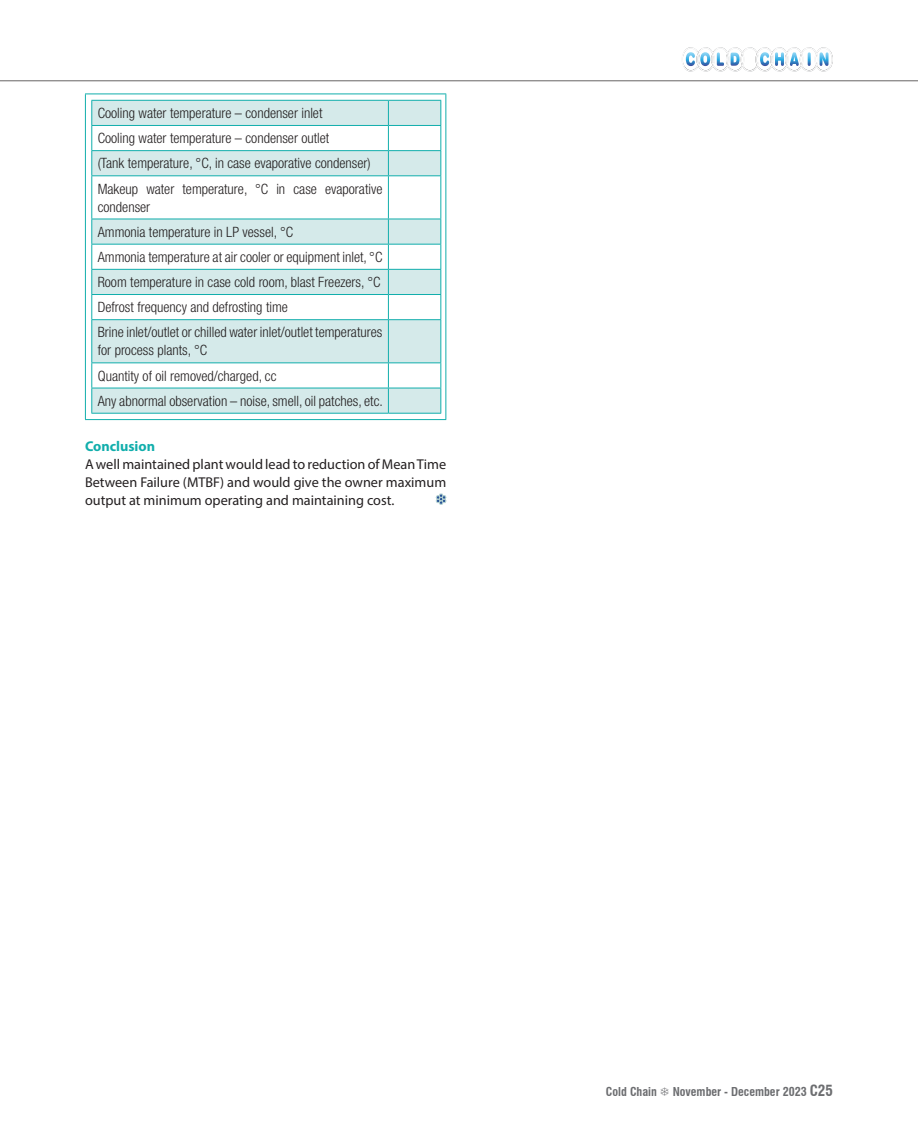
<style>
.page{position:relative;width:918px;height:1134px;background:#fff}
.page>*{position:absolute;margin:0;border:0;box-sizing:border-box;transform-origin:0 0}
.t1{font:300 condensed 14.25px/25.2px "Helvetica Neue LT Std";color:#231f20}
.t2{font:14.25px/18px "Myriad Pro";color:#231f20;text-align:justify}
.t3{font:700 14.25px "Myriad Pro";color:#11aeac}
.t4{font:700 condensed 12px "Swiss 721 BT";color:#6c6d70}
.s1{font-size:15px}
</style>
<div class="page">
<svg style="left:683px;top:47px;width:150px;height:25px"></svg>
<hr style="left:0;top:80px;width:918px;height:1px;background:#231f20">
<hr style="left:85px;top:94px;width:361px;height:1px;background:#11aeac">
<hr style="left:85px;top:94px;width:1px;height:325px;background:#11aeac">
<hr style="left:445px;top:94px;width:1px;height:325px;background:#11aeac">
<hr style="left:85px;top:419px;width:361px;height:1px;background:#11aeac">
<svg style="left:92px;top:101px;width:348px;height:312px;fill:#d5eaea"></svg>
<hr style="left:91px;top:100px;width:297px;height:1px;background:#11aeac">
<hr style="left:388px;top:100px;width:53px;height:1px;background:#11aeac">
<hr style="left:91px;top:125px;width:297px;height:1px;background:#11aeac">
<hr style="left:388px;top:125px;width:53px;height:1px;background:#11aeac">
<hr style="left:91px;top:150px;width:297px;height:1px;background:#11aeac">
<svg style="left:91px;top:101px;width:1px;height:74px"></svg>
<hr style="left:388px;top:150px;width:53px;height:1px;background:#11aeac">
<svg style="left:388px;top:101px;width:1px;height:74px"></svg>
<svg style="left:440px;top:101px;width:1px;height:74px"></svg>
<hr style="left:91px;top:175px;width:297px;height:1px;background:#11aeac">
<hr style="left:91px;top:176px;width:1px;height:43px;background:#11aeac">
<hr style="left:388px;top:175px;width:53px;height:1px;background:#11aeac">
<hr style="left:388px;top:176px;width:1px;height:43px;background:#11aeac">
<hr style="left:440px;top:176px;width:1px;height:43px;background:#11aeac">
<hr style="left:91px;top:219px;width:297px;height:1px;background:#11aeac">
<hr style="left:388px;top:219px;width:53px;height:1px;background:#11aeac">
<hr style="left:91px;top:244px;width:297px;height:1px;background:#11aeac">
<hr style="left:388px;top:244px;width:53px;height:1px;background:#11aeac">
<hr style="left:91px;top:269px;width:297px;height:1px;background:#11aeac">
<hr style="left:388px;top:269px;width:53px;height:1px;background:#11aeac">
<hr style="left:91px;top:294px;width:297px;height:1px;background:#11aeac">
<svg style="left:91px;top:219px;width:1px;height:100px"></svg>
<hr style="left:388px;top:294px;width:53px;height:1px;background:#11aeac">
<svg style="left:388px;top:219px;width:1px;height:100px"></svg>
<svg style="left:440px;top:219px;width:1px;height:100px"></svg>
<hr style="left:91px;top:319px;width:297px;height:1px;background:#11aeac">
<hr style="left:91px;top:320px;width:1px;height:42px;background:#11aeac">
<hr style="left:388px;top:319px;width:53px;height:1px;background:#11aeac">
<hr style="left:388px;top:320px;width:1px;height:42px;background:#11aeac">
<hr style="left:440px;top:320px;width:1px;height:42px;background:#11aeac">
<hr style="left:91px;top:362px;width:297px;height:1px;background:#11aeac">
<hr style="left:388px;top:362px;width:53px;height:1px;background:#11aeac">
<hr style="left:91px;top:388px;width:297px;height:1px;background:#11aeac">
<svg style="left:91px;top:363px;width:1px;height:50px"></svg>
<hr style="left:388px;top:388px;width:53px;height:1px;background:#11aeac">
<svg style="left:388px;top:363px;width:1px;height:50px"></svg>
<svg style="left:440px;top:363px;width:1px;height:50px"></svg>
<hr style="left:91px;top:413px;width:297px;height:1px;background:#11aeac">
<hr style="left:388px;top:413px;width:53px;height:1px;background:#11aeac">
<svg style="left:436px;top:494px;width:10px;height:11px"></svg>
<p class="t1" style="left:98px;top:100px;width:286px">Cooling water temperature – condenser inlet<br>Cooling water temperature – condenser outlet<br>(Tank temperature, °C, in case evaporative condenser)<br>Makeup water temperature, °C in case evaporative</p>
<p class="t1" style="left:98px;top:194px;width:286px">condenser<br>Ammonia temperature in LP vessel, °C<br>Ammonia temperature at air cooler or equipment inlet, °C Room temperature in case cold room, blast Freezers, °C Defrost frequency and defrosting time<br>Brine inlet/outlet or chilled water inlet/outlet temperatures</p>
<p class="t1" style="left:98px;top:338px;width:287px">for process plants, °C<br>Quantity of oil removed/charged, cc<br>Any abnormal observation – noise, smell, oil patches, etc.</p>
<p class="t3" style="left:85px;top:436px;width:72px">Conclusion</p>
<p class="t2" style="left:85px;top:455px;width:363px">A well maintained plant would lead to reduction of Mean Time Between Failure (MTBF) and would give the owner maximum output at minimum operating and maintaining cost.</p>
<p class="t4" style="left:606px;top:1084px;width:52px">Cold Chain</p>
<p class="t4" style="left:673px;top:1084px;width:162px">November - December 2023 <span class="s1">C25</span></p>
</div>
